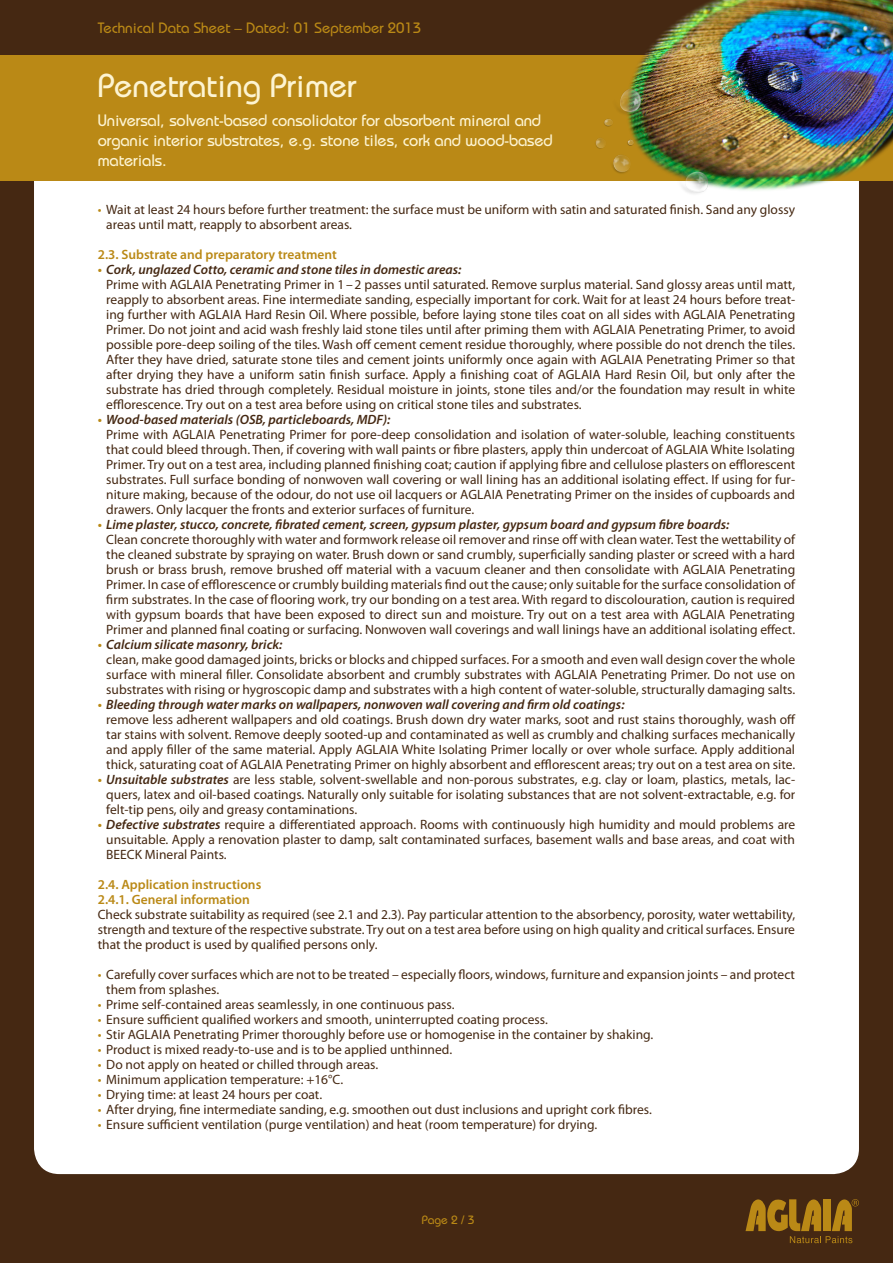
<style>
.page{position:relative;width:893px;height:1263px;background:#fff}
.page>*{position:absolute;margin:0;border:0;box-sizing:border-box;transform-origin:0 0}
.t1{font:500 33px "Bauhaus Std";color:#fdf4d2}
.t2{font:500 16.5px/19.8px "Bauhaus Std";letter-spacing:-.005em;color:#fdf4d2}
.t3{font:500 15px "Bauhaus Std";color:#ba8916}
.t4{font:13.5px/15px "Myriad Pro";color:#452812}
.t5{font:600 13.5px/15px "Myriad Pro";color:#ba8916}
.t6{font:500 12px "Bauhaus Std";color:#ba8916}
.s1{color:#ba8916}
.s2{font-weight:600;font-style:italic;color:#ba8916}
.s3{font-weight:600;font-style:italic}
</style>
<div class="page">
<div style="left:0;top:156px;width:893px;height:1107px;background:#452812"></div>
<div style="left:34px;top:181px;width:825px;height:993px;background:#fff"></div>
<div style="left:0;top:0;width:893px;height:55px;background:#452812"></div>
<div style="left:0;top:55px;width:893px;height:126px;background:#ba8916"></div>
<svg style="left:745px;top:1199px;width:114px;height:44px"></svg>
<img style="left:572px;top:0;width:321px;height:230px">
<p class="t3" style="left:98px;top:19px;width:325px">Technical Data Sheet – Dated: 01 September 2013</p>
<h1 class="t1" style="left:98px;top:66px;width:260px">Penetrating Primer</h1>
<p class="t2" style="left:98px;top:110px;width:456px">Universal, solvent-based consolidator for absorbent mineral and organic interior substrates, e.g. stone tiles, cork and wood-based materials.</p>
<p class="t4" style="left:106px;top:202px;width:690px;text-indent:-9px"><span class="s1">•</span> Wait at least 24 hours before further treatment: the surface must be uniform with satin and saturated finish. Sand any glossy areas until matt, reapply to absorbent areas.</p>
<p class="t5" style="left:98px;top:247px;width:241px">2.3. Substrate and preparatory treatment</p>
<p class="t4" style="left:106px;top:262px;width:690px;text-indent:-9px"><span class="s2">•</span> <span class="s3">Cork, unglazed Cotto, ceramic and stone tiles in domestic areas:<br></span>Prime with AGLAIA Penetrating Primer in 1–2 passes until saturated. Remove surplus material. Sand glossy areas until matt, reapply to absorbent areas. Fine intermediate sanding, especially important for cork. Wait for at least 24 hours before treat&shy;ing further with AGLAIA Hard Resin Oil. Where possible, before laying stone tiles coat on all sides with AGLAIA Penetrating Primer. Do not joint and acid wash freshly laid stone tiles until after priming them with AGLAIA Penetrating Primer, to avoid possible pore-deep soiling of the tiles. Wash off cement cement residue thoroughly, where possible do not drench the tiles.<br>After they have dried, saturate stone tiles and cement joints uniformly once again with AGLAIA Penetrating Primer so that after drying they have a uniform satin finish surface. Apply a finishing coat of AGLAIA Hard Resin Oil, but only after the substrate has dried through completely. Residual moisture in joints, stone tiles and/or the foundation may result in white efflorescence. Try out on a test area before using on critical stone tiles and substrates.</p>
<p class="t4" style="left:106px;top:412px;width:690px;text-indent:-9px"><span class="s2">•</span> <span class="s3">Wood-based materials (OSB, particleboards, MDF):<br></span>Prime with AGLAIA Penetrating Primer for pore-deep consolidation and isolation of water-soluble, leaching constituents that could bleed through. Then, if covering with wall paints or fibre plasters, apply thin undercoat of AGLAIA White Isolating Primer. Try out on a test area, including planned finishing coat; caution if applying fibre and cellulose plasters on efflorescent substrates. Full surface bonding of nonwoven wall covering or wall lining has an additional isolating effect. If using for fur&shy;niture making, because of the odour, do not use oil lacquers or AGLAIA Penetrating Primer on the insides of cupboards and drawers. Only lacquer the fronts and exterior surfaces of furniture.</p>
<p class="t4" style="left:106px;top:517px;width:690px;text-indent:-9px"><span class="s2">•</span> <span class="s3">Lime plaster, stucco, concrete, fibrated cement, screen, gypsum plaster, gypsum board and gypsum fibre boards:<br></span>Clean concrete thoroughly with water and formwork release oil remover and rinse off with clean water. Test the wettability of the cleaned substrate by spraying on water. Brush down or sand crumbly, superficially sanding plaster or screed with a hard brush or brass brush, remove brushed off material with a vacuum cleaner and then consolidate with AGLAIA Penetrating Primer. In case of efflorescence or crumbly building materials find out the cause; only suitable for the surface consolidation of firm substrates. In the case of flooring work, try our bonding on a test area. With regard to discolouration, caution is required with gypsum boards that have been exposed to direct sun and moisture. Try out on a test area with AGLAIA Penetrating Primer and planned final coating or surfacing. Nonwoven wall coverings and wall linings have an additional isolating effect.</p>
<p class="t4" style="left:106px;top:637px;width:690px;text-indent:-9px"><span class="s2">•</span> <span class="s3">Calcium silicate masonry, brick:<br></span>clean, make good damaged joints, bricks or blocks and chipped surfaces. For a smooth and even wall design cover the whole surface with mineral filler. Consolidate absorbent and crumbly substrates with AGLAIA Penetrating Primer. Do not use on substrates with rising or hygroscopic damp and substrates with a high content of water-soluble, structurally damaging salts.</p>
<p class="t4" style="left:106px;top:697px;width:691px;text-indent:-9px"><span class="s2">•</span> <span class="s3">Bleeding through water marks on wallpapers, nonwoven wall covering and firm old coatings:<br></span>remove less adherent wallpapers and old coatings. Brush down dry water marks, soot and rust stains thoroughly, wash off tar stains with solvent. Remove deeply sooted-up and contaminated as well as crumbly and chalking surfaces mechanically and apply filler of the same material. Apply AGLAIA White Isolating Primer locally or over whole surface. Apply additional thick, saturating coat of AGLAIA Penetrating Primer on highly absorbent and efflorescent areas; try out on a test area on site.</p>
<p class="t4" style="left:106px;top:772px;width:690px;text-align:justify;text-indent:-9px"><span class="s2">•</span> <span class="s3">Unsuitable substrates</span> are less stable, solvent-swellable and non-porous substrates, e.g. clay or loam, plastics, metals, lac&shy;quers, latex and oil-based coatings. Naturally only suitable for isolating substances that are not solvent-extractable, e.g. for felt-tip pens, oily and greasy contaminations.</p>
<p class="t4" style="left:106px;top:817px;width:690px;text-align:justify;text-indent:-9px"><span class="s2">•</span> <span class="s3">Defective substrates</span> require a differentiated approach. Rooms with continuously high humidity and mould problems are unsuitable. Apply a renovation plaster to damp, salt contaminated surfaces, basement walls and base areas, and coat with BEECK Mineral Paints.</p>
<p class="t5" style="left:98px;top:877px;width:165px">2.4. Application instructions<br>2.4.1. General information</p>
<p class="t4" style="left:98px;top:907px;width:699px;text-align:justify">Check substrate suitability as required (see 2.1 and 2.3). Pay particular attention to the absorbency, porosity, water wettability, strength and texture of the respective substrate. Try out on a test area before using on high quality and critical surfaces. Ensure that the product is used by qualified persons only.</p>
<p class="t4" style="left:106px;top:967px;width:690px;text-indent:-9px"><span class="s1">•</span> Carefully cover surfaces which are not to be treated – especially floors, windows, furniture and expansion joints – and protect them from splashes.</p>
<p class="t4" style="left:98px;top:997px;width:358px"><span class="s1">•</span> Prime self-contained areas seamlessly, in one continuous pass.</p>
<p class="t4" style="left:98px;top:1012px;width:452px"><span class="s1">•</span> Ensure sufficient qualified workers and smooth, uninterrupted coating process.</p>
<p class="t4" style="left:98px;top:1027px;width:557px"><span class="s1">•</span> Stir AGLAIA Penetrating Primer thoroughly before use or homogenise in the container by shaking.</p>
<p class="t4" style="left:98px;top:1042px;width:356px"><span class="s1">•</span> Product is mixed ready-to-use and is to be applied unthinned.</p>
<p class="t4" style="left:98px;top:1057px;width:282px"><span class="s1">•</span> Do not apply on heated or chilled through areas.</p>
<p class="t4" style="left:98px;top:1072px;width:247px"><span class="s1">•</span> Minimum application temperature: +16°C.</p>
<p class="t4" style="left:98px;top:1087px;width:226px"><span class="s1">•</span> Drying time: at least 24 hours per coat.</p>
<p class="t4" style="left:98px;top:1102px;width:555px"><span class="s1">•</span> After drying, fine intermediate sanding, e.g. smoothen out dust inclusions and upright cork fibres.</p>
<p class="t4" style="left:98px;top:1117px;width:501px"><span class="s1">•</span> Ensure sufficient ventilation (purge ventilation) and heat (room temperature) for drying.</p>
<p class="t6" style="left:422px;top:1213px;width:54px">Page 2 / 3</p>
</div>
